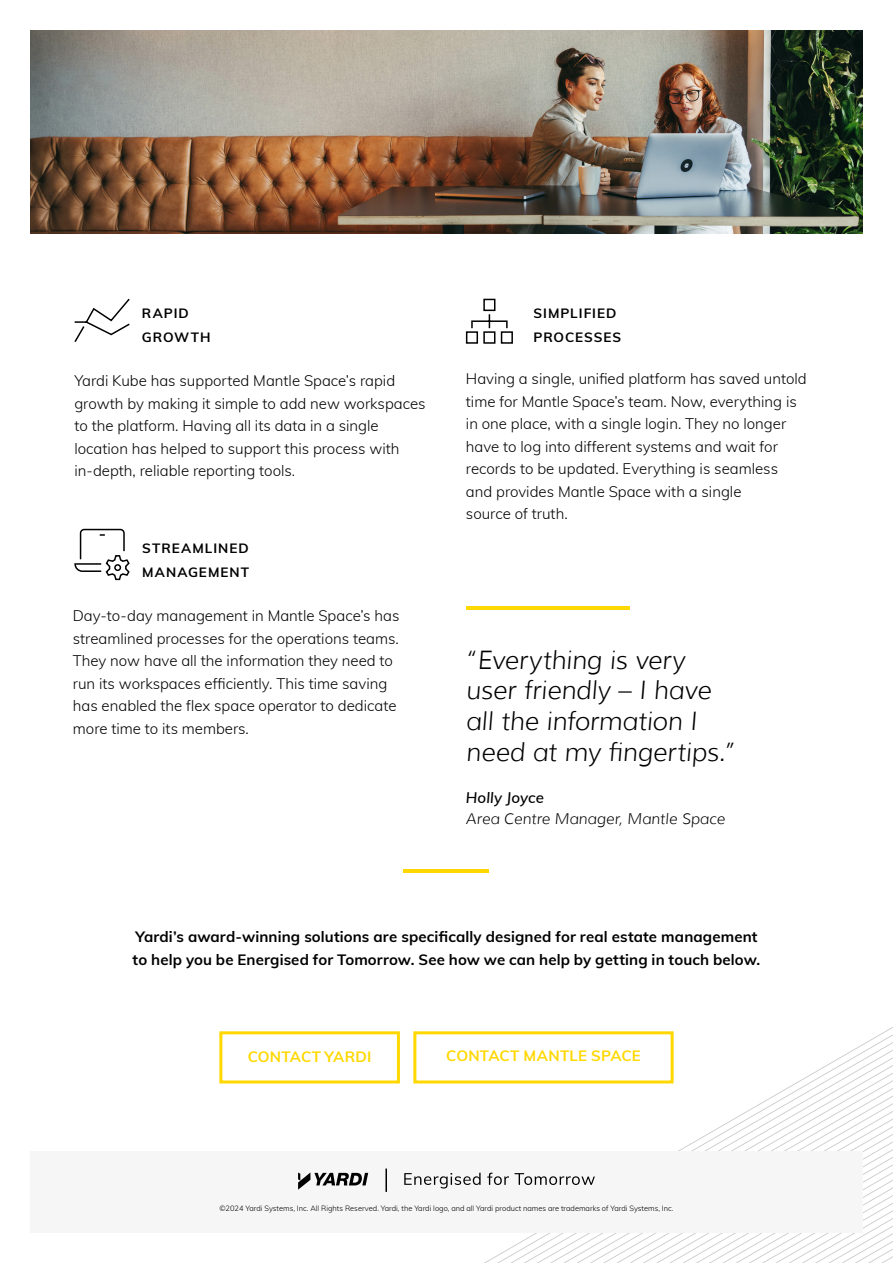
<style>
.page{position:relative;width:893px;height:1263px;background:#fff}
.page>*{position:absolute;margin:0;border:0;box-sizing:border-box;transform-origin:0 0}
.t1{font:italic 300 25.5px/30.6px "Muli";letter-spacing:-.01em;color:#000}
.t2{font:300 15px/22.5px "Muli";color:#000}
.t3{font:700 15px/22.5px "Muli";letter-spacing:.005em;color:#000}
.t4{font:700 15px "Muli";letter-spacing:.015em;color:#ffd800}
.t5{font:italic 300 15px "Muli";color:#000}
.t6{font:italic 600 15px "Muli";letter-spacing:.005em;color:#000}
.t7{font:700 13.5px/24px "Muli";letter-spacing:.075em;color:#000}
.t8{font:300 7.5px "Muli";color:#000}
</style>
<div class="page">
<img style="left:30px;top:30px;width:833px;height:204px">
<svg style="left:74px;top:298px;width:56px;height:44px"></svg>
<svg style="left:219px;top:869px;width:674px;height:394px"></svg>
<div style="left:30px;top:1152px;width:833px;height:81px;background:#f6f6f6"></div>
<svg style="left:298px;top:1172px;width:70px;height:18px"></svg>
<svg style="left:404px;top:1172px;width:191px;height:16px"></svg>
<hr style="left:385px;top:1168px;width:2px;height:24px;background:#000">
<svg style="left:74px;top:528px;width:56px;height:53px"></svg>
<svg style="left:465px;top:298px;width:48px;height:46px"></svg>
<p class="t7" style="left:142px;top:301px;width:70px">RAPID<br>GROWTH</p>
<p class="t2" style="left:74px;top:369px;width:353px">Yardi Kube has supported Mantle Space’s rapid growth by making it simple to add new workspaces to the platform. Having all its data in a single location has helped to support this process with in-depth, reliable reporting tools.</p>
<p class="t7" style="left:142px;top:535px;width:108px">STREAMLINED<br>MANAGEMENT</p>
<p class="t2" style="left:73px;top:604px;width:328px">Day-to-day management in Mantle Space’s has streamlined processes for the operations teams.<br>They now have all the information they need to run its workspaces efficiently. This time saving has enabled the flex space operator to dedicate more time to its members.</p>
<p class="t7" style="left:533px;top:301px;width:89px">SIMPLIFIED<br>PROCESSES</p>
<p class="t2" style="left:466px;top:367px;width:342px">Having a single, unified platform has saved untold time for Mantle Space’s team. Now, everything is in one place, with a single login. They no longer have to log into different systems and wait for records to be updated. Everything is seamless and provides Mantle Space with a single<br>source of truth.</p>
<h1 class="t1" style="left:466px;top:644px;width:272px">“Everything is very user friendly – I have all the information I need at my fingertips.”</h1>
<p class="t6" style="left:466px;top:786px;width:80px">Holly Joyce</p>
<p class="t5" style="left:466px;top:809px;width:261px">Area Centre Manager, Mantle Space</p>
<p class="t3" style="left:133px;top:925px;width:629px">Yardi’s award-winning solutions are specifically designed for real estate management to help you be Energised for Tomorrow. See how we can help by getting in touch below.</p>
<p class="t4" style="left:248px;top:1046px;width:125px">CONTACT YARDI</p>
<p class="t4" style="left:446px;top:1044px;width:196px">CONTACT MANTLE SPACE</p>
<p class="t8" style="left:219px;top:1203px;width:455px">©2024 Yardi Systems, Inc. All Rights Reserved. Yardi, the Yardi logo, and all Yardi product names are trademarks of Yardi Systems, Inc.</p>
</div>
